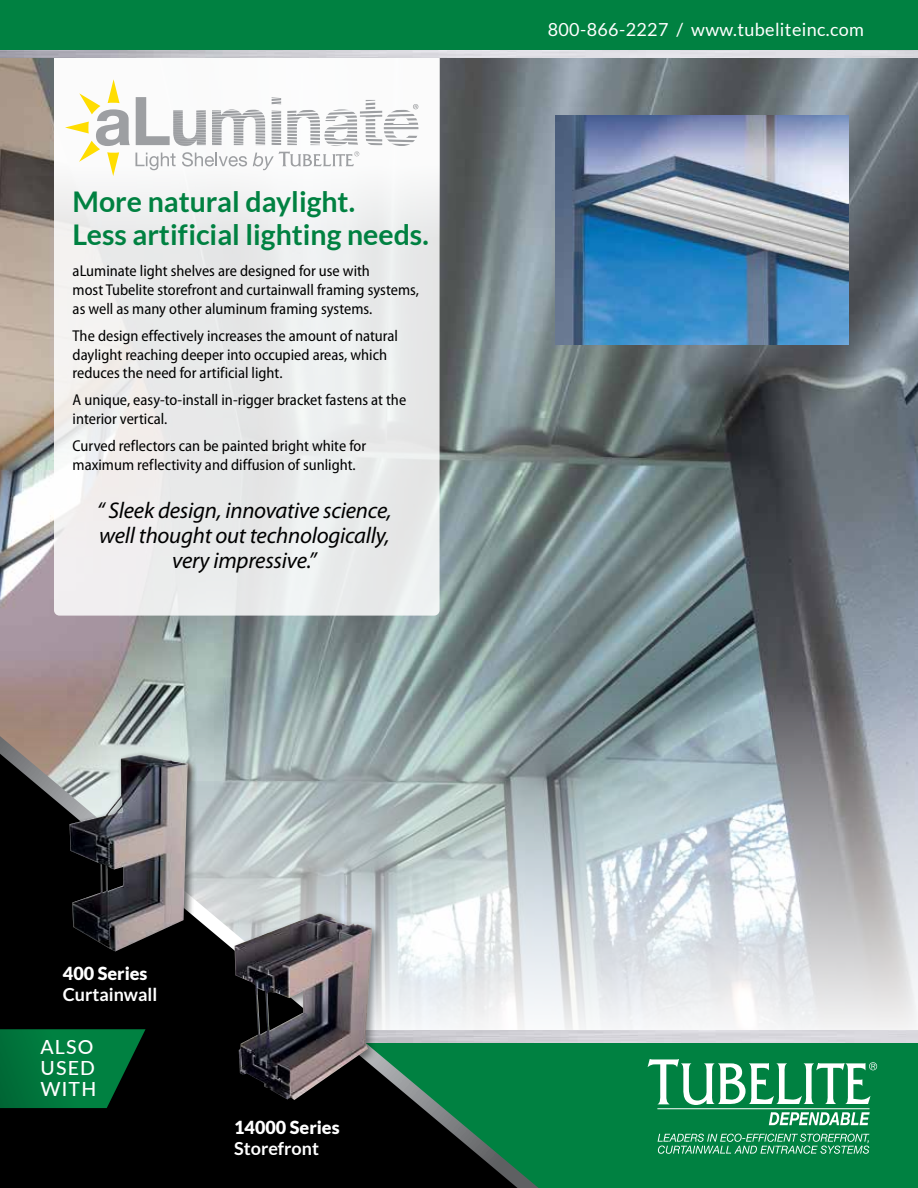
<style>
.page{position:relative;width:918px;height:1188px;background:#fff}
.page>*{position:absolute;margin:0;border:0;box-sizing:border-box;transform-origin:0 0}
.t1{font:700 28.5px/33px "Lato";color:#008141}
.t2{font:italic 22.8px/25.3px "Myriad Pro";letter-spacing:-.01em;color:#000;text-align:center}
.t3{font:500 19.5px/21px "Lato";letter-spacing:.06em;color:#fff}
.t4{font:18px "Lato";letter-spacing:.02em;color:#fff}
.t5{font:700 18px "Lato";color:#fff}
.t6{font:900 18px "Lato";color:#fff}
.t7{font:semi-condensed 15.75px/18.8px "Myriad Pro";color:#000}
</style>
<div class="page">
<img style="left:0;top:57px;width:918px;height:594px">
<div style="left:54px;top:46px;width:386px;height:570px;background:#e9ebea;border-radius:5px"></div>
<svg style="left:0;top:651px;width:918px;height:379px;background:#adb6b9"></svg>
<div style="left:54px;top:40px;width:386px;height:226px;background:#f1f2f2;border-radius:18px"></div>
<svg style="left:65px;top:79px;width:354px;height:97px"></svg>
<div style="left:0;top:0;width:918px;height:56px;background:#008141"></div>
<div style="left:0;top:1038px;width:918px;height:150px;background:#008141"></div>
<svg style="left:658px;top:1134px;width:211px;height:20px"></svg>
<hr style="left:657px;top:1108px;width:213px;height:1px;background:#fff">
<svg style="left:648px;top:1059px;width:229px;height:46px"></svg>
<svg style="left:769px;top:1112px;width:101px;height:13px"></svg>
<div style="left:539px;top:1030px;width:379px;height:12px;background:#d8d7dd"></div>
<svg style="left:0;top:51px;width:918px;height:6px;background:#d2d1d8"></svg>
<img style="left:555px;top:116px;width:294px;height:228px">
<svg style="left:0;top:736px;width:539px;height:452px;background:#667470"></svg>
<div style="left:231px;top:1116px;width:118px;height:50px;background:#000"></div>
<div style="left:230px;top:909px;width:153px;height:201px;background:#000;opacity:.45"></div>
<img style="left:235px;top:913px;width:137px;height:187px">
<div style="left:66px;top:751px;width:132px;height:211px;background:#000"></div>
<div style="left:66px;top:751px;width:132px;height:206px;background:#000;opacity:.25"></div>
<img style="left:70px;top:755px;width:118px;height:196px">
<div style="left:0;top:1025px;width:155px;height:93px;background:#000"></div>
<svg style="left:0;top:1029px;width:146px;height:79px;background:#006a35"></svg>
<h1 class="t1" style="left:73px;top:185px;width:358px">More natural daylight.<br>Less artificial lighting needs.</h1>
<p class="t7" style="left:73px;top:262px;width:348px">aLuminate light shelves are designed for use with<br>most Tubelite storefront and curtainwall framing systems, as well as many other aluminum framing systems.</p>
<p class="t7" style="left:73px;top:326px;width:327px">The design effectively increases the amount of natural daylight reaching deeper into occupied areas, which reduces the need for artificial light.</p>
<p class="t7" style="left:73px;top:391px;width:335px">A unique, easy-to-install in-rigger bracket fastens at the interior vertical.</p>
<p class="t7" style="left:73px;top:436px;width:295px">Curved reflectors can be painted bright white for maximum reflectivity and diffusion of sunlight.</p>
<h2 class="t2" style="left:97px;top:497px;width:296px">“ Sleek design, innovative science, well thought out technologically, very impressive.”</h2>
<p class="t4" style="left:548px;top:19px;width:318px">800-866-2227 / www.tubeliteinc.com</p>
<p class="t6" style="left:63px;top:963px;width:86px">400 Series</p>
<p class="t5" style="left:63px;top:984px;width:96px">Curtainwall</p>
<p class="t3" style="left:40px;top:1036px;width:57px">ALSO<br>USED<br>WITH</p>
<p class="t6" style="left:234px;top:1117px;width:107px">14000 Series</p>
<p class="t5" style="left:234px;top:1138px;width:86px">Storefront</p>
</div>
